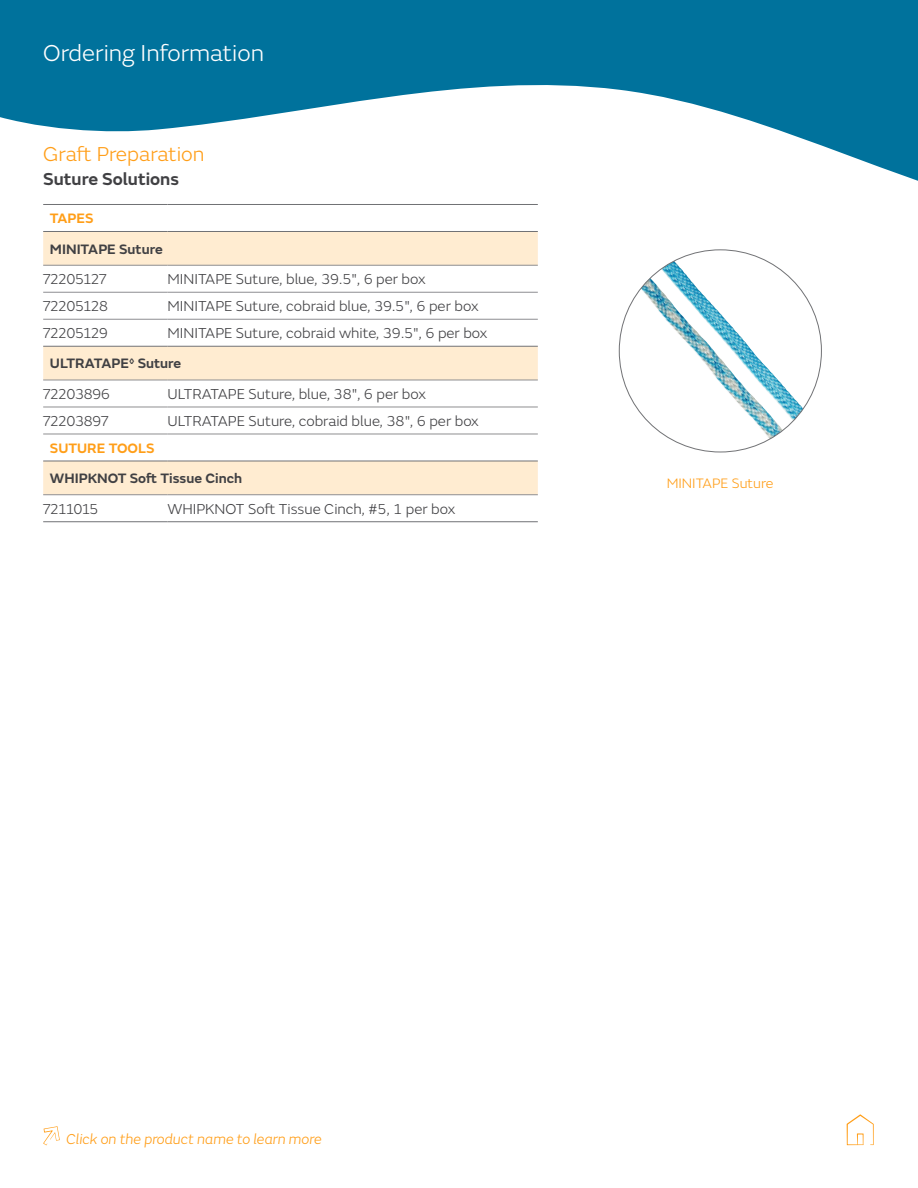
<style>
.page{position:relative;width:918px;height:1188px;background:#fff}
.page>*{position:absolute;margin:0;border:0;box-sizing:border-box;transform-origin:0 0}
.Page_heading_16_19_2{font:300 24px "SN Emeric";color:#fff}
.Heading_14_16_8{font:300 21px "SN Emeric";color:#ff9e18}
.Heading_14_16_8-2{font:600 18px "SN Emeric";color:#404043}
.Product_Listing_10_1{font:300 15px "SN Emeric";color:#404043}
.t1{font:italic 300 15px "SN Emeric";color:#ff9e18}
.Ordering_Info_Main_C{font:600 14.25px "SN Emeric";color:#404043}
.Ordering_Info_Main_C-2{font:600 14.25px "SN Emeric";color:#ff9e18}
.Ordering_Info_Main_C-3{font:300 14.25px "SN Emeric";color:#ff9e18}
</style>
<div class="page">
<svg style="left:43px;top:1126px;width:17px;height:19px"></svg>
<svg style="left:43px;top:251px;width:495px;height:243px"></svg>
<hr style="left:43px;top:292px;width:124px;height:1px;background:#8e8e91">
<hr style="left:167px;top:292px;width:371px;height:1px;background:#8e8e91">
<hr style="left:43px;top:319px;width:124px;height:1px;background:#8e8e91">
<hr style="left:167px;top:319px;width:371px;height:1px;background:#8e8e91">
<hr style="left:43px;top:407px;width:124px;height:1px;background:#8e8e91">
<hr style="left:167px;top:407px;width:371px;height:1px;background:#8e8e91">
<hr style="left:43px;top:434px;width:124px;height:1px;background:#8e8e91">
<hr style="left:167px;top:434px;width:371px;height:1px;background:#8e8e91">
<hr style="left:43px;top:346px;width:124px;height:1px;background:#717275">
<hr style="left:167px;top:346px;width:371px;height:1px;background:#717275">
<hr style="left:43px;top:265px;width:124px;height:1px;background:#8e8e91">
<hr style="left:167px;top:265px;width:371px;height:1px;background:#8e8e91">
<hr style="left:43px;top:380px;width:124px;height:1px;background:#8e8e91">
<hr style="left:167px;top:380px;width:371px;height:1px;background:#8e8e91">
<hr style="left:43px;top:461px;width:124px;height:1px;background:#717275">
<hr style="left:167px;top:461px;width:371px;height:1px;background:#717275">
<hr style="left:43px;top:494px;width:124px;height:1px;background:#8e8e91">
<hr style="left:167px;top:494px;width:371px;height:1px;background:#8e8e91">
<hr style="left:43px;top:521px;width:124px;height:1px;background:#717275">
<hr style="left:167px;top:521px;width:371px;height:1px;background:#717275">
<img style="left:641px;top:261px;width:162px;height:160px">
<svg style="left:0;top:0;width:918px;height:251px"></svg>
<svg style="left:847px;top:1114px;width:27px;height:31px"></svg>
<p class="Page_heading_16_19_2" style="left:43px;top:38px;width:222px">Ordering Information</p>
<p class="Heading_14_16_8" style="left:43px;top:142px;width:163px">Graft Preparation</p>
<p class="Heading_14_16_8-2" style="left:43px;top:168px;width:137px">Suture Solutions</p>
<p class="Ordering_Info_Main_C-2" style="left:50px;top:209px;width:45px">TAPES</p>
<p class="Ordering_Info_Main_C" style="left:50px;top:240px;width:114px">MINITAPE Suture</p>
<p class="Product_Listing_10_1" style="left:43px;top:270px;width:65px">72205127</p>
<p class="Product_Listing_10_1" style="left:167px;top:270px;width:260px">MINITAPE Suture, blue, 39.5", 6 per box</p>
<p class="Product_Listing_10_1" style="left:43px;top:297px;width:66px">72205128</p>
<p class="Product_Listing_10_1" style="left:167px;top:297px;width:313px">MINITAPE Suture, cobraid blue, 39.5", 6 per box</p>
<p class="Product_Listing_10_1" style="left:43px;top:324px;width:66px">72205129</p>
<p class="Product_Listing_10_1" style="left:167px;top:324px;width:322px">MINITAPE Suture, cobraid white, 39.5", 6 per box</p>
<p class="Ordering_Info_Main_C" style="left:50px;top:354px;width:133px">ULTRATAPE<sup>◊</sup> Suture</p>
<p class="Product_Listing_10_1" style="left:43px;top:385px;width:68px">72203896</p>
<p class="Product_Listing_10_1" style="left:167px;top:385px;width:260px">ULTRATAPE Suture, blue, 38", 6 per box</p>
<p class="Product_Listing_10_1" style="left:43px;top:412px;width:67px">72203897</p>
<p class="Product_Listing_10_1" style="left:167px;top:412px;width:313px">ULTRATAPE Suture, cobraid blue, 38", 6 per box</p>
<p class="Ordering_Info_Main_C-2" style="left:50px;top:439px;width:106px">SUTURE TOOLS</p>
<p class="Ordering_Info_Main_C" style="left:50px;top:469px;width:194px">WHIPKNOT Soft Tissue Cinch</p>
<p class="Product_Listing_10_1" style="left:43px;top:500px;width:56px">7211015</p>
<p class="Product_Listing_10_1" style="left:167px;top:500px;width:290px">WHIPKNOT Soft Tissue Cinch, #5, 1 per box</p>
<p class="Ordering_Info_Main_C-3" style="left:667px;top:474px;width:108px">MINITAPE Suture</p>
<p class="t1" style="left:66px;top:1130px;width:257px">Click on the product name to learn more</p>
</div>
